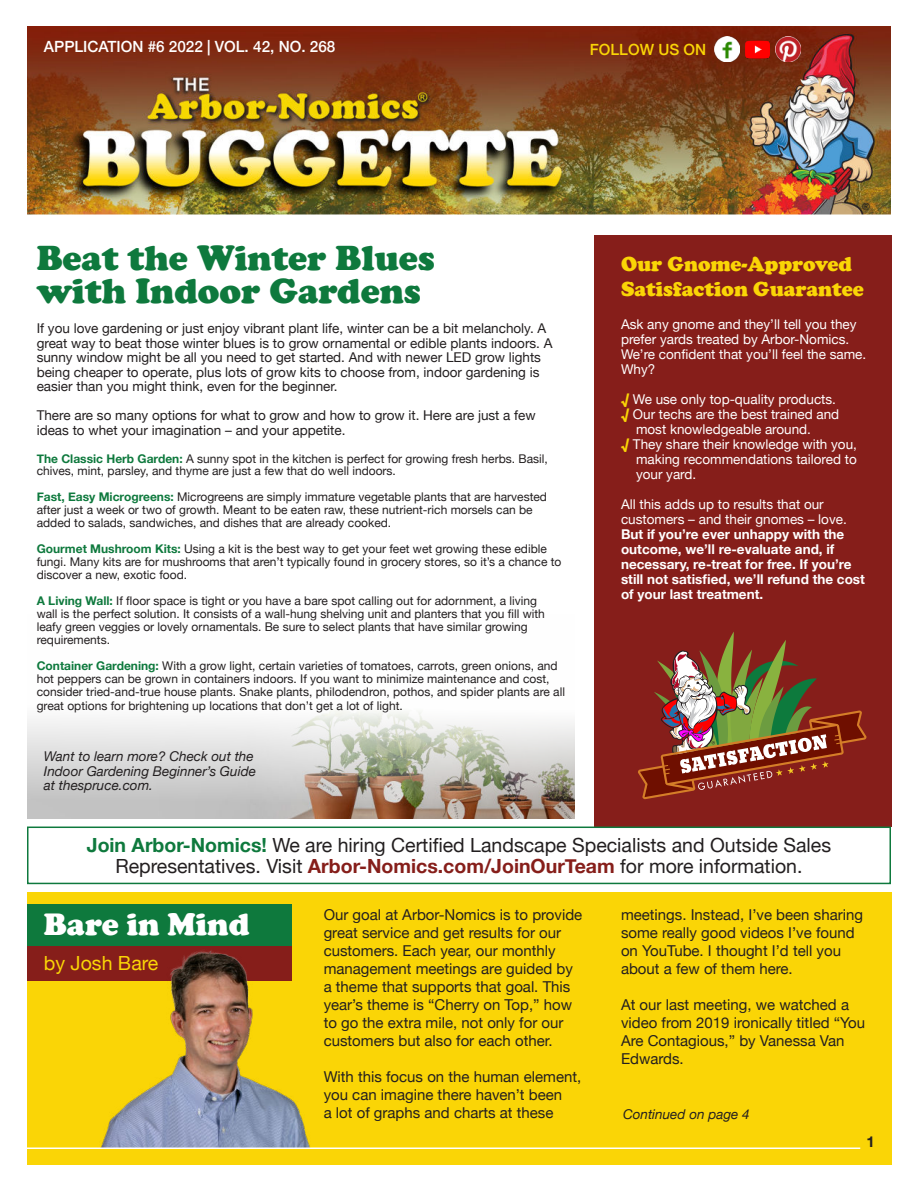
<style>
.page{position:relative;width:918px;height:1188px;background:#fff}
.page>*{position:absolute;margin:0;border:0;box-sizing:border-box;transform-origin:0 0}
.t1{font:900 36px/33px "Cooper";color:#0e793d}
.t2{font:900 31.95px "Cooper";color:#fff}
.t3{font:900 21px/25.2px "Cooper";color:#fad506}
.t4{font:19.5px/21px "Helvetica Neue";color:#231f20;text-align:center}
.t5{font:19.5px "Helvetica Neue";color:#fad506}
.t6{font:500 15.45px "Helvetica Neue";color:#fff}
.t7{font:500 15.45px "Helvetica Neue";color:#fad506}
.t8{font:15px/18px "Helvetica Neue";color:#231f20}
.t9{font:700 15px "Helvetica Neue";color:#231f20}
.t10{font:13.5px/14.5px "Helvetica Neue";color:#231f20}
.t11{font:13.5px/15px "Helvetica Neue";color:#fff}
.t12{font:700 13.5px/15px "Helvetica Neue";color:#fff}
.t13{font:italic 13.5px/14.5px "Helvetica Neue";color:#231f20}
.t14{font:12px/12.9px "Helvetica Neue";color:#231f20}
.t15{font:9.9px "Helvetica Neue";color:#231f20}
.s1{font-weight:700;color:#0e793d}
.s2{font-weight:900;font-stretch:condensed;color:#fad506}
.s3{font-weight:700;color:#861e1a}
</style>
<div class="page">
<img style="left:27px;top:711px;width:548px;height:107px">
<div style="left:27px;top:892px;width:864px;height:273px;background:#fad506"></div>
<img style="left:27px;top:26px;width:864px;height:188px">
<div style="left:27px;top:904px;width:264px;height:43px;background:#0e793d"></div>
<div style="left:27px;top:946px;width:264px;height:35px;background:#861e1a"></div>
<img style="left:101px;top:941px;width:209px;height:206px">
<div style="left:594px;top:236px;width:297px;height:591px;background:#861e1a"></div>
<div style="left:27px;top:827px;width:864px;height:57px;border:2px solid #0e793d"></div>
<img style="left:715px;top:37px;width:24px;height:24px">
<img style="left:745px;top:37px;width:25px;height:24px">
<img style="left:776px;top:37px;width:25px;height:24px">
<svg style="left:638px;top:632px;width:228px;height:167px"></svg>
<hr style="left:22px;top:1147px;width:838px;height:2px;background:#fff">
<p class="t6" style="left:44px;top:39px;width:293px">APPLICATION #6 2022 | VOL. 42, NO. 268</p>
<p class="t7" style="left:590px;top:43px;width:118px">FOLLOW US ON</p>
<h1 class="t1" style="left:37px;top:245px;width:400px">Beat the Winter Blues with Indoor Gardens</h1>
<p class="t10" style="left:37px;top:322px;width:517px">If you love gardening or just enjoy vibrant plant life, winter can be a bit melancholy. A great way to beat those winter blues is to grow ornamental or edible plants indoors. A sunny window might be all you need to get started. And with newer LED grow lights being cheaper to operate, plus lots of grow kits to choose from, indoor gardening is easier than you might think, even for the beginner.</p>
<p class="t10" style="left:37px;top:409px;width:501px">There are so many options for what to grow and how to grow it. Here are just a few ideas to whet your imagination – and your appetite.</p>
<p class="t14" style="left:37px;top:453px;width:513px"><span class="s1">The Classic Herb Garden:</span> A sunny spot in the kitchen is perfect for growing fresh herbs. Basil, chives, mint, parsley, and thyme are just a few that do well indoors.</p>
<p class="t14" style="left:37px;top:492px;width:512px"><span class="s1">Fast, Easy Microgreens:</span> Microgreens are simply immature vegetable plants that are harvested after just a week or two of growth. Meant to be eaten raw, these nutrient-rich morsels can be added to salads, sandwiches, and dishes that are already cooked.</p>
<p class="t14" style="left:37px;top:543px;width:526px"><span class="s1">Gourmet Mushroom Kits:</span> Using a kit is the best way to get your feet wet growing these edible fungi. Many kits are for mushrooms that aren’t typically found in grocery stores, so it’s a chance to discover a new, exotic food.</p>
<p class="t14" style="left:37px;top:595px;width:510px"><span class="s1">A Living Wall:</span> If floor space is tight or you have a bare spot calling out for adornment, a living wall is the perfect solution. It consists of a wall-hung shelving unit and planters that you fill with leafy green veggies or lovely ornamentals. Be sure to select plants that have similar growing requirements.</p>
<p class="t14" style="left:37px;top:660px;width:530px"><span class="s1">Container Gardening:</span> With a grow light, certain varieties of tomatoes, carrots, green onions, and hot peppers can be grown in containers indoors. If you want to minimize maintenance and cost, consider tried-and-true house plants. Snake plants, philodendron, pothos, and spider plants are all</p>
<p class="t14" style="left:37px;top:700px;width:368px">great options for brightening up locations that don’t get a lot of light.</p>
<p class="t13" style="left:44px;top:750px;width:214px">Want to learn more? Check out the<br>Indoor Gardening Beginner’s Guide at thespruce.com.</p>
<p class="t15" style="left:862px;top:202px;width:9px">®</p>
<h3 class="t3" style="left:621px;top:253px;width:244px">Our Gnome-Approved<br>Satisfaction Guarantee</h3>
<p class="t11" style="left:621px;top:318px;width:247px">Ask any gnome and they’ll tell you they prefer yards treated by Arbor-Nomics.<br>We’re confident that you’ll feel the same.<br>Why?</p>
<p class="t11" style="left:621px;top:393px;width:217px"><span class="s2">√</span> We use only top-quality products.</p>
<p class="t11" style="left:621px;top:408px;width:220px"><span class="s2">√</span> Our techs are the best trained and</p>
<p class="t11" style="left:636px;top:423px;width:177px">most knowledgeable around.</p>
<p class="t11" style="left:621px;top:438px;width:237px"><span class="s2">√</span> They share their knowledge with you,</p>
<p class="t11" style="left:636px;top:453px;width:222px">making recommendations tailored to</p>
<p class="t11" style="left:636px;top:468px;width:62px">your yard.</p>
<p class="t11" style="left:621px;top:498px;width:227px">All this adds up to results that our customers – and their gnomes – love.</p>
<p class="t12" style="left:621px;top:528px;width:245px">But if you’re ever unhappy with the outcome, we’ll re-evaluate and, if necessary, re-treat for free. If you’re still not satisfied, we’ll refund the cost of your last treatment.</p>
<h3 class="t4" style="left:87px;top:836px;width:746px"><span class="s1">Join Arbor-Nomics!</span> We are hiring Certified Landscape Specialists and Outside Sales<br>Representatives. Visit <span class="s3">Arbor-Nomics.com/JoinOurTeam</span> for more information.</h3>
<h2 class="t2" style="left:44px;top:913px;width:207px">Bare in Mind</h2>
<h3 class="t5" style="left:44px;top:955px;width:116px">by Josh Bare</h3>
<p class="t8" style="left:324px;top:907px;width:260px">Our goal at Arbor-Nomics is to provide great service and get results for our customers. Each year, our monthly management meetings are guided by a theme that supports that goal. This year’s theme is “Cherry on Top,” how to go the extra mile, not only for our customers but also for each other.</p>
<p class="t8" style="left:324px;top:1069px;width:259px">With this focus on the human element, you can imagine there haven’t been<br>a lot of graphs and charts at these</p>
<p class="t8" style="left:621px;top:907px;width:244px">meetings. Instead, I’ve been sharing some really good videos I’ve found on YouTube. I thought I’d tell you about a few of them here.</p>
<p class="t8" style="left:621px;top:997px;width:246px">At our last meeting, we watched a video from 2019 ironically titled “You<br>Are Contagious,” by Vanessa Van<br>Edwards.</p>
<p class="t13" style="left:623px;top:1107px;width:128px">Continued on page 4</p>
<p class="t9" style="left:867px;top:1136px;width:10px">1</p>
</div>
